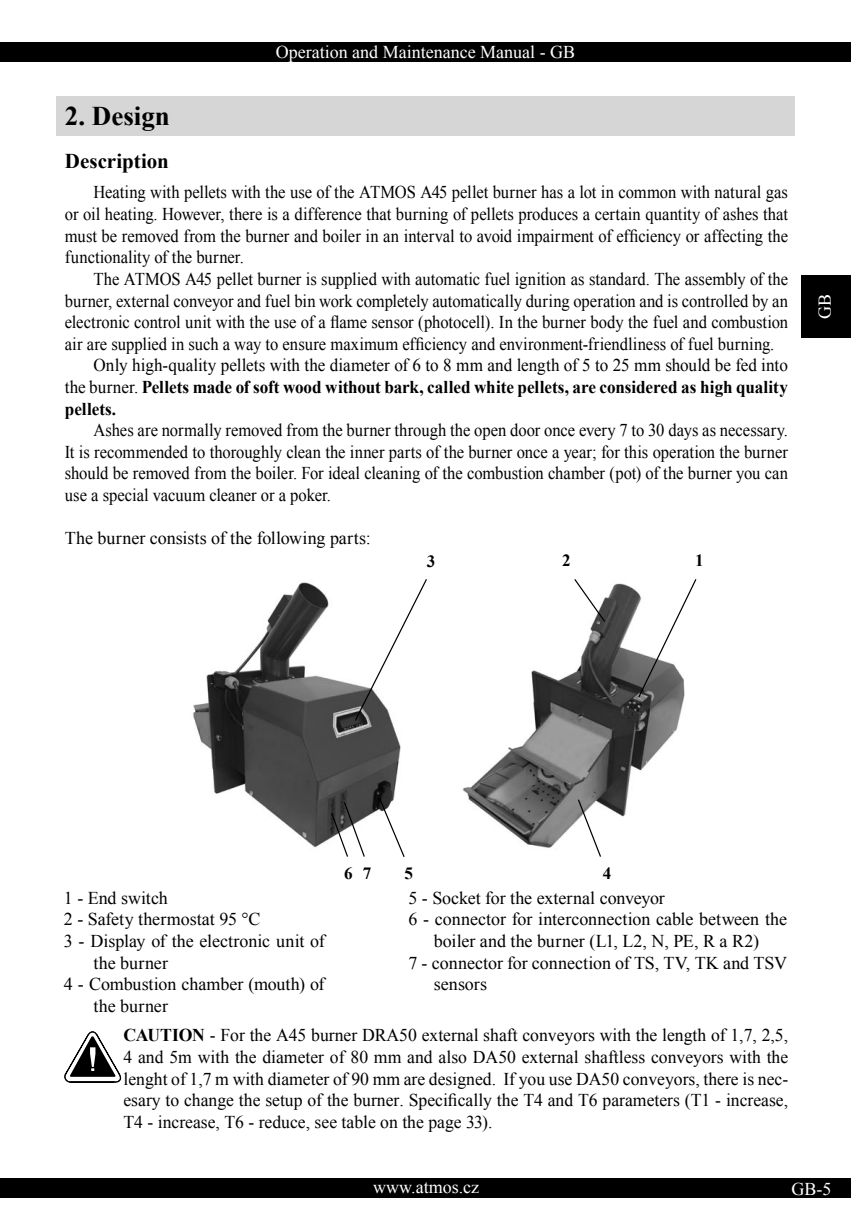
<style>
.page{position:relative;width:851px;height:1221px;background:#fff}
.page>*{position:absolute;margin:0;border:0;box-sizing:border-box;transform-origin:0 0}
.Hlavní_nadpis{font:700 27px "Times New Roman";color:#000}
.Malý_nadpis{font:700 21px "Times New Roman";letter-spacing:-.005em;color:#000}
.Běžný_text{font:18px/21.6px "Times New Roman";color:#000;text-align:justify;scale:.92 1}
.Běžný_text-2{font:18px/21.6px "Times New Roman";color:#000}
.Běžný_text-3{font:18px/21.6px "Times New Roman";color:#000;text-align:justify;scale:.95 1}
.t1{font:18px "Times New Roman";color:#fff}
.Běžný_text_s_TAB{font:700 17.1px "Times New Roman";color:#000}
.s1{font-weight:700}
</style>
<div class="page">
<div style="left:0;top:43px;width:850px;height:19px;background:#000"></div>
<div style="left:801px;top:275px;width:49px;height:63px;background:#000"></div>
<div style="left:0;top:1178px;width:850px;height:20px;background:#000"></div>
<div style="left:57px;top:97px;width:737px;height:39px;background:#d6d6d6"></div>
<svg style="left:64px;top:1031px;width:57px;height:51px"></svg>
<img style="left:462px;top:583px;width:222px;height:265px">
<svg style="left:573px;top:579px;width:33px;height:44px"></svg>
<svg style="left:576px;top:798px;width:26px;height:59px"></svg>
<svg style="left:637px;top:579px;width:60px;height:119px"></svg>
<img style="left:193px;top:582px;width:208px;height:266px">
<svg style="left:353px;top:579px;width:74px;height:143px"></svg>
<svg style="left:330px;top:800px;width:36px;height:57px"></svg>
<svg style="left:378px;top:796px;width:27px;height:61px"></svg>
<p class="t1" style="left:275px;top:40px;width:301px">Operation and Maintenance Manual - GB</p>
<p class="Hlavní_nadpis" style="left:65px;top:97px;width:107px">2. Design</p>
<p class="Malý_nadpis" style="left:65px;top:146px;width:105px">Description</p>
<p class="Běžný_text" style="left:65px;top:181px;width:787px;text-indent:29px">Heating with pellets with the use of the ATMOS A45 pellet burner has a lot in common with natural gas or oil heating. However, there is a difference that burning of pellets produces a certain quantity of ashes that must be removed from the burner and boiler in an interval to avoid impairment of efficiency or affecting the functionality of the burner.</p>
<p class="Běžný_text" style="left:65px;top:268px;width:787px;text-indent:28px">The ATMOS A45 pellet burner is supplied with automatic fuel ignition as standard. The assembly of the burner, external conveyor and fuel bin work completely automatically during operation and is controlled by an electronic control unit with the use of a flame sensor (photocell). In the burner body the fuel and combustion air are supplied in such a way to ensure maximum efficiency and environment-friendliness of fuel burning.</p>
<p class="Běžný_text-3" style="left:65px;top:354px;width:762px;text-indent:29px">Only high-quality pellets with the diameter of 6 to 8 mm and length of 5 to 25 mm should be fed into the burner. <span class="s1">Pellets made of soft wood without bark, called white pellets, are considered as high quality pellets.</span></p>
<p class="Běžný_text" style="left:65px;top:419px;width:787px;text-indent:28px">Ashes are normally removed from the burner through the open door once every 7 to 30 days as necessary.<br>It is recommended to thoroughly clean the inner parts of the burner once a year; for this operation the burner should be removed from the boiler. For ideal cleaning of the combustion chamber (pot) of the burner you can use a special vacuum cleaner or a poker.</p>
<p class="Běžný_text-2" style="left:65px;top:527px;width:307px">The burner consists of the following parts:</p>
<p class="Běžný_text_s_TAB" style="left:426px;top:549px;width:10px">3</p>
<p class="Běžný_text_s_TAB" style="left:562px;top:548px;width:10px">2</p>
<p class="Běžný_text_s_TAB" style="left:695px;top:549px;width:10px">1</p>
<p class="t1" style="left:812px;top:319px;width:27px;rotate:-90deg">GB</p>
<p class="Běžný_text-2" style="left:64px;top:886px;width:105px">1 - End switch</p>
<p class="Běžný_text-2" style="left:64px;top:908px;width:198px">2 - Safety thermostat 95 °C</p>
<p class="Běžný_text-2" style="left:94px;top:929px;width:232px;text-indent:-30px">3 - Display of the electronic unit of the burner</p>
<p class="Běžný_text-2" style="left:94px;top:973px;width:232px;text-indent:-30px">4 - Combustion chamber (mouth) of the burner</p>
<p class="Běžný_text_s_TAB" style="left:344px;top:861px;width:10px">6</p>
<p class="Běžný_text_s_TAB" style="left:404px;top:861px;width:10px">5</p>
<p class="Běžný_text_s_TAB" style="left:363px;top:861px;width:10px">7</p>
<p class="Běžný_text_s_TAB" style="left:602px;top:861px;width:10px">4</p>
<p class="Běžný_text-2" style="left:408px;top:886px;width:258px">5 - Socket for the external conveyor</p>
<p class="Běžný_text-2" style="left:408px;top:908px;width:380px;text-align:center">6 - connector for interconnection cable between the boiler and the burner (L1, L2, N, PE, R a R2)</p>
<p class="Běžný_text-2" style="left:434px;top:951px;width:354px;text-indent:-26px">7 - connector for connection of TS, TV, TK and TSV sensors</p>
<p class="Běžný_text-2" style="left:123px;top:1024px;width:666px;text-align:justify"><span class="s1">CAUTION</span> - For the A45 burner DRA50 external shaft conveyors with the length of 1,7, 2,5, 4 and 5m with the diameter of 80 mm and also DA50 external shaftless conveyors with the lenght of 1,7 m with diameter of 90 mm are designed. If you use DA50 conveyors, there is nec&shy;esary to change the setup of the burner. Specifically the T4 and T6 parameters (T1 - increase, T4 - increase, T6 - reduce, see table on the page 33).</p>
<p class="t1" style="left:373px;top:1174px;width:107px">www.atmos.cz</p>
<p class="t1" style="left:791px;top:1176px;width:41px">GB-5</p>
</div>
